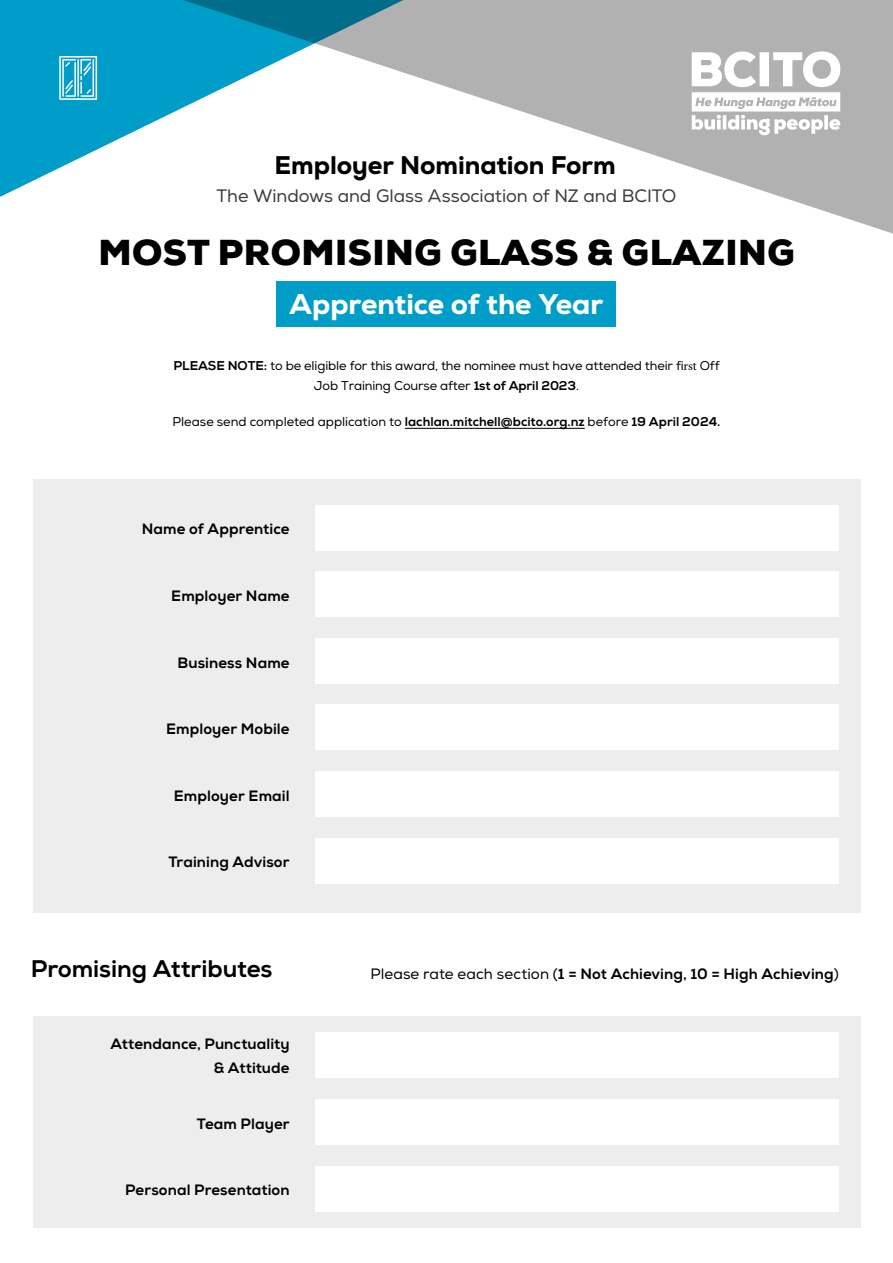
<style>
.page{position:relative;width:893px;height:1263px;background:#fff}
.page>*{position:absolute;margin:0;border:0;box-sizing:border-box;transform-origin:0 0}
.t1{font:900 36px "Nexa";letter-spacing:.015em;color:#000}
.t2{font:800 28.5px "Nexa";letter-spacing:-.005em;color:#fff}
.t3{font:800 25.5px "Nexa";letter-spacing:-.005em;color:#000}
.t4{font:800 24px "Nexa";letter-spacing:-.005em;color:#000}
.t5{font:18px "Nexa";letter-spacing:-.005em;color:#3c3c3b}
.t6{font:800 15px/24px "Nexa";letter-spacing:.005em;color:#000;text-align:right}
.t7{font:12.75px/20px "Nexa";letter-spacing:-.01em;color:#000;text-align:center}
.t8{font:800 12.75px "Nexa";color:#000}
.s1{font-weight:800}
.s2{font-family:"Minion Pro"}
.s3{font-weight:400}
</style>
<div class="page">
<svg style="left:0;top:0;width:142px;height:197px;fill:#009dc8"></svg>
<svg style="left:142px;top:0;width:751px;height:234px"></svg>
<div style="left:33px;top:479px;width:827px;height:434px;background:#ededed"></div>
<div style="left:33px;top:1016px;width:827px;height:211px;background:#ededed"></div>
<svg style="left:59px;top:56px;width:38px;height:44px;background:#63c2dd"></svg>
<hr style="left:405px;top:428px;width:180px;height:1px;background:#000">
<div style="left:277px;top:281px;width:339px;height:46px;background:#009dc8"></div>
<svg style="left:692px;top:51px;width:149px;height:84px"></svg>
<div style="left:316px;top:505px;width:523px;height:45px;background:#fff"></div>
<div style="left:316px;top:572px;width:523px;height:45px;background:#fff"></div>
<div style="left:316px;top:638px;width:523px;height:45px;background:#fff"></div>
<div style="left:316px;top:705px;width:523px;height:45px;background:#fff"></div>
<div style="left:316px;top:1033px;width:523px;height:45px;background:#fff"></div>
<div style="left:316px;top:771px;width:523px;height:46px;background:#fff"></div>
<div style="left:316px;top:1099px;width:523px;height:45px;background:#fff"></div>
<div style="left:316px;top:838px;width:523px;height:45px;background:#fff"></div>
<div style="left:316px;top:1166px;width:523px;height:45px;background:#fff"></div>
<h3 class="t3" style="left:275px;top:149px;width:343px">Employer Nomination Form</h3>
<p class="t5" style="left:216px;top:185px;width:461px">The Windows and Glass Association of NZ and BCITO</p>
<h1 class="t1" style="left:98px;top:229px;width:698px">MOST PROMISING GLASS &amp; GLAZING</h1>
<h2 class="t2" style="left:290px;top:286px;width:315px">Apprentice of the Year</h2>
<p class="t7" style="left:173px;top:356px;width:548px"><span class="s1">PLEASE NOTE:</span> to be eligible for this award, the nominee must have attended their fi<span class="s2">rst</span> Off<br>Job Training Course after <span class="s1">1st of April 2023</span>.</p>
<p class="t8" style="left:173px;top:414px;width:549px"><span class="s3">Please send completed application to</span> lachlan.mitchell@bcito.org.nz <span class="s3">before</span> 19 April 2024.</p>
<p class="t6" style="left:142px;top:517px;width:149px">Name of Apprentice</p>
<p class="t6" style="left:171px;top:584px;width:120px">Employer Name</p>
<p class="t6" style="left:177px;top:650px;width:114px">Business Name</p>
<p class="t6" style="left:166px;top:717px;width:125px">Employer Mobile</p>
<p class="t6" style="left:174px;top:784px;width:117px">Employer Email</p>
<p class="t6" style="left:168px;top:850px;width:123px">Training Advisor</p>
<h3 class="t4" style="left:31px;top:954px;width:243px">Promising Attributes</h3>
<p class="t6" style="left:371px;top:962px;width:470px"><span class="s3">Please rate each section (</span>1 = Not Achieving, 10 = High Achieving<span class="s3">)</span></p>
<p class="t6" style="left:110px;top:1032px;width:181px">Attendance, Punctuality &amp; Attitude</p>
<p class="t6" style="left:197px;top:1112px;width:94px">Team Player</p>
<p class="t6" style="left:125px;top:1178px;width:166px">Personal Presentation</p>
</div>
